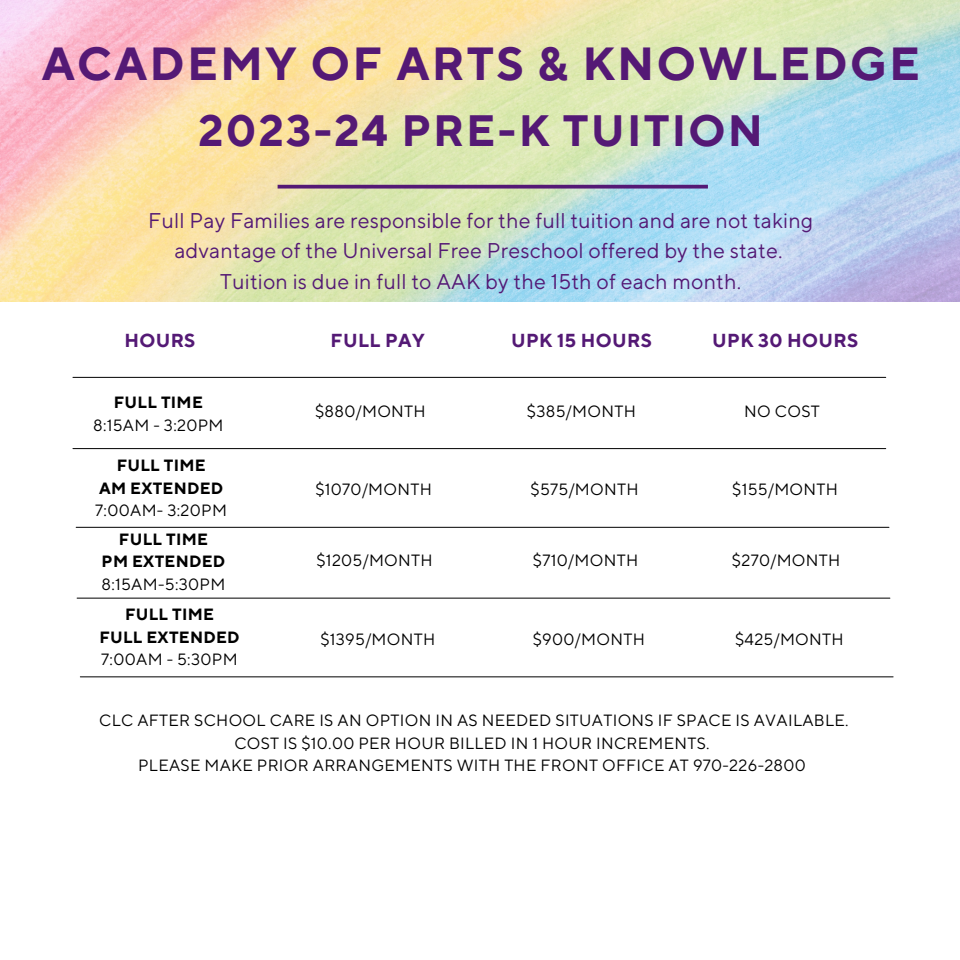
<style>
.page{position:relative;width:960px;height:960px;background:#fff}
.page>*{position:absolute;margin:0;border:0;box-sizing:border-box;transform-origin:0 0}
.t1{font:700 46.25px "TT Norms Pro";letter-spacing:.05em;color:#541975}
.t2{font:700 43.75px "TT Norms Pro";letter-spacing:.05em;color:#541975}
.t3{font:21.25px/31px "TT Norms Pro";letter-spacing:.01em;color:#541975;text-align:center}
.t4{font:700 18.75px "TT Norms Pro";letter-spacing:.02em;color:#541975}
.t5{font:16.25px "TT Norms Pro";letter-spacing:.02em;color:#000}
.t6{font:700 16.25px "TT Norms Pro";letter-spacing:.02em;color:#000}
</style>
<div class="page">
<hr style="left:73px;top:377px;width:813px;height:1px;background:#000">
<hr style="left:73px;top:448px;width:813px;height:1px;background:#000">
<hr style="left:76px;top:527px;width:813px;height:1px;background:#000">
<hr style="left:77px;top:598px;width:813px;height:1px;background:#000">
<hr style="left:80px;top:676px;width:813px;height:1px;background:#000">
<img style="left:0;top:0;width:960px;height:301px">
<svg style="left:278px;top:185px;width:430px;height:4px;background:#62307e"></svg>
<p class="t1" style="left:42px;top:36px;width:880px">ACADEMY OF ARTS &amp; KNOWLEDGE</p>
<p class="t2" style="left:199px;top:105px;width:566px">2023-24 PRE-K TUITION</p>
<p class="t3" style="left:148px;top:205px;width:666px">Full Pay Families are responsible for the full tuition and are not taking advantage of the Universal Free Preschool offered by the state.</p>
<p class="t3" style="left:220px;top:267px;width:522px">Tuition is due in full to AAK by the 15th of each month.</p>
<p class="t4" style="left:124px;top:329px;width:72px">HOURS</p>
<p class="t4" style="left:331px;top:329px;width:95px">FULL PAY</p>
<p class="t4" style="left:511px;top:329px;width:142px">UPK 15 HOURS</p>
<p class="t4" style="left:712px;top:329px;width:147px">UPK 30 HOURS</p>
<p class="t6" style="left:114px;top:393px;width:90px">FULL TIME</p>
<p class="t5" style="left:93px;top:415px;width:132px">8:15AM - 3:20PM</p>
<p class="t6" style="left:117px;top:456px;width:90px">FULL TIME</p>
<p class="t6" style="left:99px;top:478px;width:126px">AM EXTENDED</p>
<p class="t5" style="left:95px;top:501px;width:133px">7:00AM- 3:20PM</p>
<p class="t6" style="left:119px;top:529px;width:90px">FULL TIME</p>
<p class="t6" style="left:102px;top:552px;width:125px">PM EXTENDED</p>
<p class="t5" style="left:102px;top:574px;width:125px">8:15AM-5:30PM</p>
<p class="t6" style="left:125px;top:605px;width:90px">FULL TIME</p>
<p class="t6" style="left:99px;top:627px;width:142px">FULL EXTENDED</p>
<p class="t5" style="left:101px;top:650px;width:138px">7:00AM - 5:30PM</p>
<p class="t5" style="left:315px;top:401px;width:112px">$880/MONTH</p>
<p class="t5" style="left:527px;top:401px;width:111px">$385/MONTH</p>
<p class="t5" style="left:744px;top:401px;width:77px">NO COST</p>
<p class="t5" style="left:315px;top:480px;width:118px">$1070/MONTH</p>
<p class="t5" style="left:531px;top:480px;width:110px">$575/MONTH</p>
<p class="t5" style="left:732px;top:480px;width:107px">$155/MONTH</p>
<p class="t5" style="left:316px;top:551px;width:118px">$1205/MONTH</p>
<p class="t5" style="left:533px;top:551px;width:107px">$710/MONTH</p>
<p class="t5" style="left:732px;top:551px;width:110px">$270/MONTH</p>
<p class="t5" style="left:320px;top:629px;width:117px">$1395/MONTH</p>
<p class="t5" style="left:533px;top:629px;width:114px">$900/MONTH</p>
<p class="t5" style="left:735px;top:629px;width:110px">$425/MONTH</p>
<p class="t5" style="left:99px;top:711px;width:751px">CLC AFTER SCHOOL CARE IS AN OPTION IN AS NEEDED SITUATIONS IF SPACE IS AVAILABLE.</p>
<p class="t5" style="left:234px;top:733px;width:477px">COST IS $10.00 PER HOUR BILLED IN 1 HOUR INCREMENTS.</p>
<p class="t5" style="left:138px;top:756px;width:669px">PLEASE MAKE PRIOR ARRANGEMENTS WITH THE FRONT OFFICE AT 970-226-2800</p>
</div>
